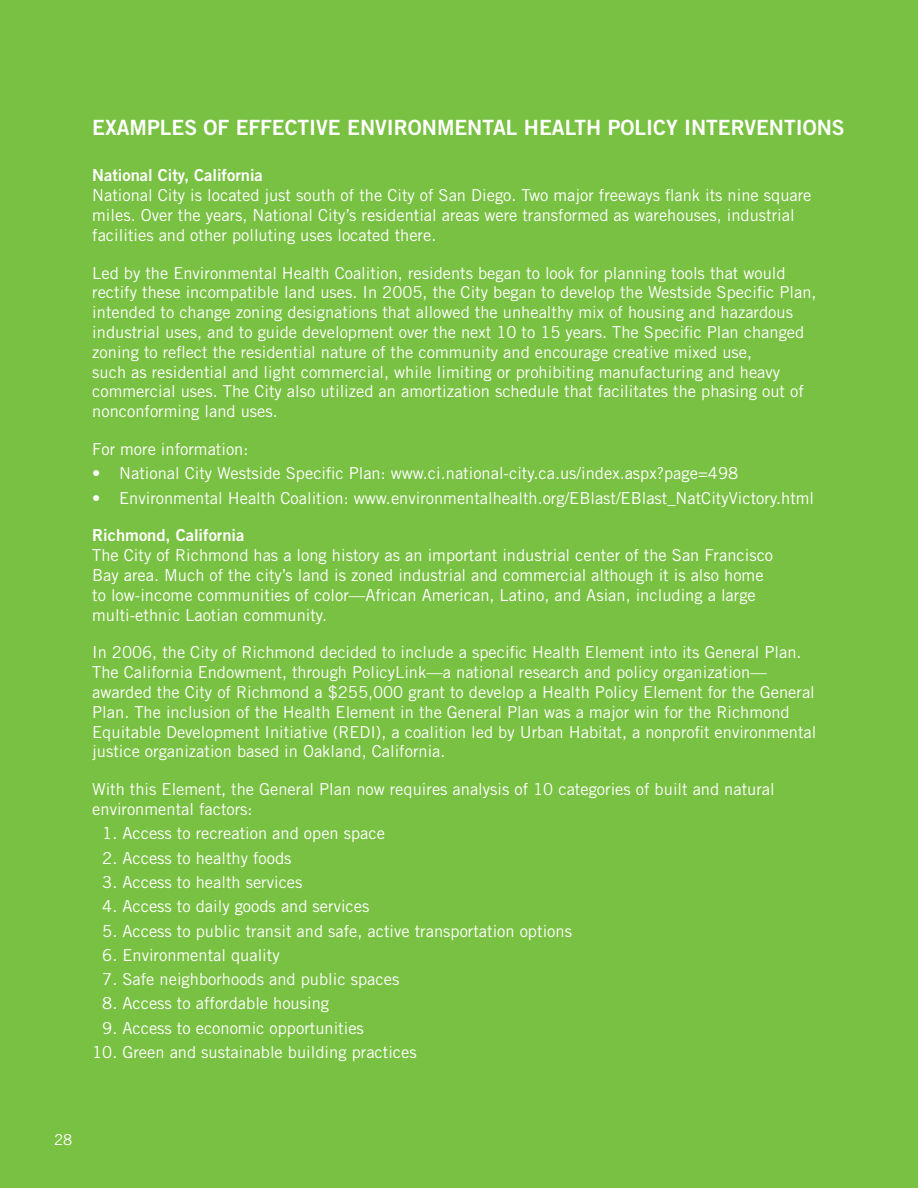
<style>
.page{position:relative;width:918px;height:1188px;background:#79c142}
.page>*{position:absolute;margin:0;border:0;box-sizing:border-box;transform-origin:0 0}
.t1{font:21px "Trade Gothic LT Std Bd 2";color:#fff}
.t2{font:16.5px/19.8px "Trade Gothic LT Std";color:#fff}
.t3{font:16.5px "Trade Gothic LT Std Bd 2";color:#fff}
.page_numbers{font:15px "Trade Gothic LT Std";color:#fff}
</style>
<div class="page">
<p class="t1" style="left:92px;top:114px;width:754px">EXAMPLES OF EFFECTIVE ENVIRONMENTAL HEALTH POLICY INTERVENTIONS</p>
<p class="t3" style="left:92px;top:165px;width:172px">National City, California</p>
<p class="t2" style="left:92px;top:185px;width:721px">National City is located just south of the City of San Diego. Two major freeways flank its nine square miles. Over the years, National City’s residential areas were transformed as warehouses, industrial facilities and other polluting uses located there.</p>
<p class="t2" style="left:92px;top:263px;width:726px">Led by the Environmental Health Coalition, residents began to look for planning tools that would rectify these incompatible land uses. In 2005, the City began to develop the Westside Specific Plan, intended to change zoning designations that allowed the unhealthy mix of housing and hazardous industrial uses, and to guide development over the next 10 to 15 years. The Specific Plan changed zoning to reflect the residential nature of the community and encourage creative mixed use,<br>such as residential and light commercial, while limiting or prohibiting manufacturing and heavy commercial uses. The City also utilized an amortization schedule that facilitates the phasing out of nonconforming land uses.</p>
<p class="t2" style="left:92px;top:439px;width:158px">For more information:</p>
<p class="t2" style="left:92px;top:463px;width:647px">• National City Westside Specific Plan: www.ci.national-city.ca.us/index.aspx?page=498</p>
<p class="t2" style="left:92px;top:488px;width:723px">• Environmental Health Coalition: www.environmentalhealth.org/EBlast/EBlast_NatCityVictory.html</p>
<p class="t3" style="left:92px;top:525px;width:154px">Richmond, California</p>
<p class="t2" style="left:92px;top:545px;width:682px">The City of Richmond has a long history as an important industrial center of the San Francisco Bay area. Much of the city’s land is zoned industrial and commercial although it is also home to low-income communities of color—African American, Latino, and Asian, including a large multi-ethnic Laotian community.</p>
<p class="t2" style="left:92px;top:642px;width:726px">In 2006, the City of Richmond decided to include a specific Health Element into its General Plan.<br>The California Endowment, through PolicyLink—a national research and policy organization— awarded the City of Richmond a $255,000 grant to develop a Health Policy Element for the General Plan. The inclusion of the Health Element in the General Plan was a major win for the Richmond Equitable Development Initiative (REDI), a coalition led by Urban Habitat, a nonprofit environmental justice organization based in Oakland, California.</p>
<p class="t2" style="left:92px;top:779px;width:684px">With this Element, the General Plan now requires analysis of 10 categories of built and natural environmental factors:</p>
<p class="t2" style="left:102px;top:823px;width:284px">1. Access to recreation and open space</p>
<p class="t2" style="left:102px;top:848px;width:191px">2. Access to healthy foods</p>
<p class="t2" style="left:102px;top:872px;width:202px">3. Access to health services</p>
<p class="t2" style="left:102px;top:896px;width:269px">4. Access to daily goods and services</p>
<p class="t2" style="left:102px;top:921px;width:471px">5. Access to public transit and safe, active transportation options</p>
<p class="t2" style="left:102px;top:945px;width:179px">6. Environmental quality</p>
<p class="t2" style="left:102px;top:969px;width:299px">7. Safe neighborhoods and public spaces</p>
<p class="t2" style="left:102px;top:993px;width:228px">8. Access to affordable housing</p>
<p class="t2" style="left:102px;top:1018px;width:263px">9. Access to economic opportunities</p>
<p class="t2" style="left:92px;top:1042px;width:326px">10. Green and sustainable building practices</p>
<p class="page_numbers" style="left:54px;top:1130px;width:20px">28</p>
</div>
